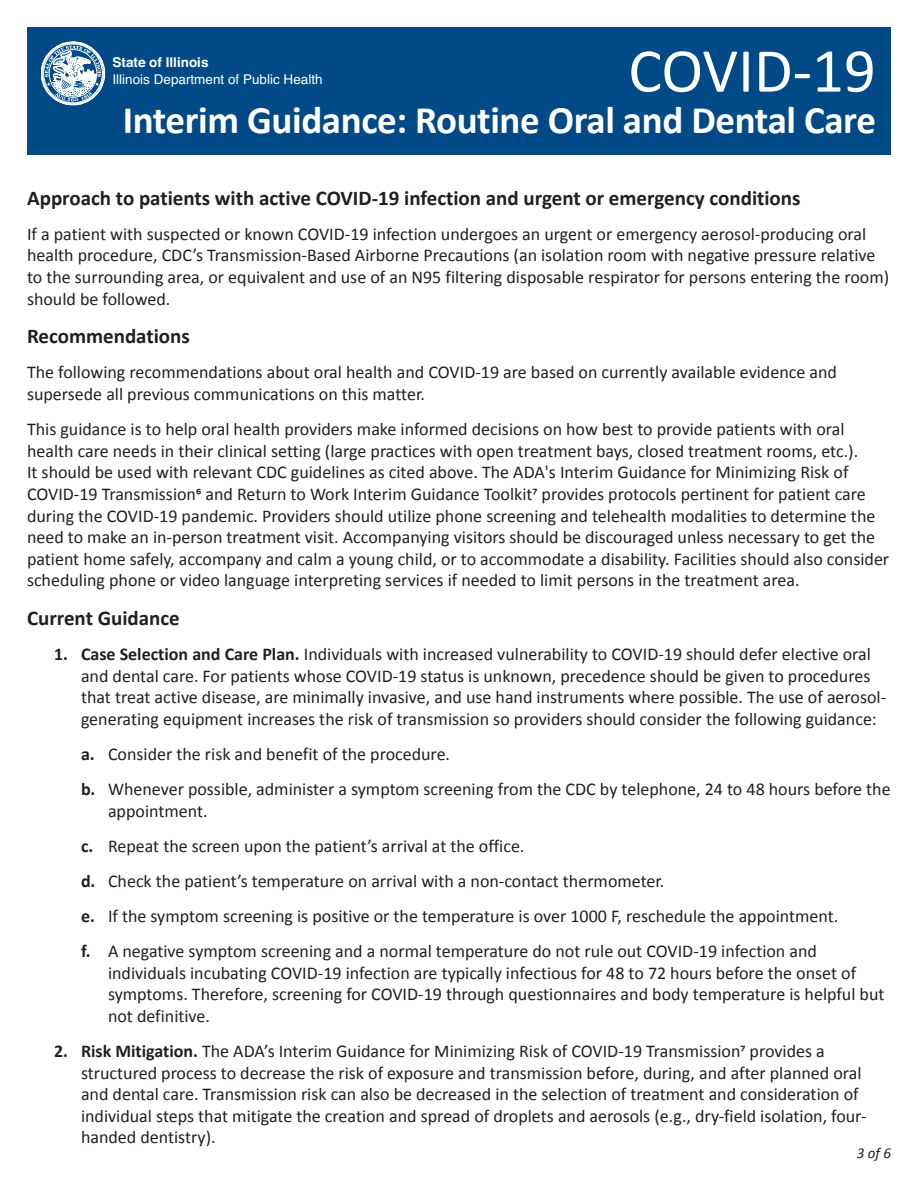
<style>
.page{position:relative;width:918px;height:1188px;background:#fff}
.page>*{position:absolute;margin:0;border:0;box-sizing:border-box;transform-origin:0 0}
.t1{font:63px "Calibri";color:#fff}
.t2{font:700 39px "Calibri";letter-spacing:-.01em;color:#fff}
.t3{font:700 21px "Calibri";color:#231f20}
.t4{font:18px/21.6px "Calibri";color:#231f20}
.t5{font:italic 15px "Calibri";color:#231f20}
.t6{font:13.5px "Helvetica";color:#fff}
.t7{font:700 13.5px "Helvetica";color:#fff}
.s1{font-weight:700}
</style>
<div class="page">
<div style="left:27px;top:27px;width:864px;height:127px;background:#004a87"></div>
<svg style="left:41px;top:42px;width:64px;height:63px"></svg>
<h1 class="t1" style="left:628px;top:31px;width:249px">COVID-19</h1>
<h2 class="t2" style="left:123px;top:95px;width:755px">Interim Guidance: Routine Oral and Dental Care</h2>
<p class="t7" style="left:113px;top:53px;width:98px">State of Illinois</p>
<p class="t6" style="left:113px;top:70px;width:212px">Illinois Department of Public Health</p>
<p class="t3" style="left:27px;top:184px;width:775px">Approach to patients with active COVID-19 infection and urgent or emergency conditions</p>
<p class="t4" style="left:27px;top:223px;width:864px">If a patient with suspected or known COVID-19 infection undergoes an urgent or emergency aerosol-producing oral health procedure, CDC’s Transmission-Based Airborne Precautions (an isolation room with negative pressure relative to the surrounding area, or equivalent and use of an N95 filtering disposable respirator for persons entering the room) should be followed.</p>
<p class="t3" style="left:27px;top:323px;width:164px">Recommendations</p>
<p class="t4" style="left:27px;top:362px;width:812px">The following recommendations about oral health and COVID-19 are based on currently available evidence and supersede all previous communications on this matter.</p>
<p class="t4" style="left:27px;top:418px;width:864px">This guidance is to help oral health providers make informed decisions on how best to provide patients with oral health care needs in their clinical setting (large practices with open treatment bays, closed treatment rooms, etc.).<br>It should be used with relevant CDC guidelines as cited above. The ADA's Interim Guidance for Minimizing Risk of COVID-19 Transmission6 and Return to Work Interim Guidance Toolkit7 provides protocols pertinent for patient care during the COVID-19 pandemic. Providers should utilize phone screening and telehealth modalities to determine the need to make an in-person treatment visit. Accompanying visitors should be discouraged unless necessary to get the patient home safely, accompany and calm a young child, or to accommodate a disability. Facilities should also consider scheduling phone or video language interpreting services if needed to limit persons in the treatment area.</p>
<p class="t3" style="left:27px;top:605px;width:154px">Current Guidance</p>
<p class="t4" style="left:81px;top:643px;width:807px;text-indent:-27px"><span class="s1">1. Case Selection and Care Plan.</span> Individuals with increased vulnerability to COVID-19 should defer elective oral and dental care. For patients whose COVID-19 status is unknown, precedence should be given to procedures that treat active disease, are minimally invasive, and use hand instruments where possible. The use of aerosol&shy;generating equipment increases the risk of transmission so providers should consider the following guidance:</p>
<p class="t4" style="left:81px;top:743px;width:371px"><span class="s1">a.</span> Consider the risk and benefit of the procedure.</p>
<p class="t4" style="left:108px;top:778px;width:784px;text-indent:-27px"><span class="s1">b.</span> Whenever possible, administer a symptom screening from the CDC by telephone, 24 to 48 hours before the appointment.</p>
<p class="t4" style="left:81px;top:835px;width:445px"><span class="s1">c.</span> Repeat the screen upon the patient’s arrival at the office.</p>
<p class="t4" style="left:81px;top:870px;width:585px"><span class="s1">d.</span> Check the patient’s temperature on arrival with a non-contact thermometer.</p>
<p class="t4" style="left:81px;top:905px;width:759px"><span class="s1">e.</span> If the symptom screening is positive or the temperature is over 1000 F, reschedule the appointment.</p>
<p class="t4" style="left:108px;top:940px;width:778px;text-indent:-27px"><span class="s1">f.</span> A negative symptom screening and a normal temperature do not rule out COVID-19 infection and individuals incubating COVID-19 infection are typically infectious for 48 to 72 hours before the onset of symptoms. Therefore, screening for COVID-19 through questionnaires and body temperature is helpful but not definitive.</p>
<p class="t4" style="left:81px;top:1040px;width:787px;text-indent:-27px"><span class="s1">2. Risk Mitigation.</span> The ADA’s Interim Guidance for Minimizing Risk of COVID-19 Transmission7 provides a structured process to decrease the risk of exposure and transmission before, during, and after planned oral and dental care. Transmission risk can also be decreased in the selection of treatment and consideration of individual steps that mitigate the creation and spread of droplets and aerosols (e.g., dry-field isolation, four&shy;handed dentistry).</p>
<p class="t5" style="left:857px;top:1143px;width:36px">3 of 6</p>
</div>
